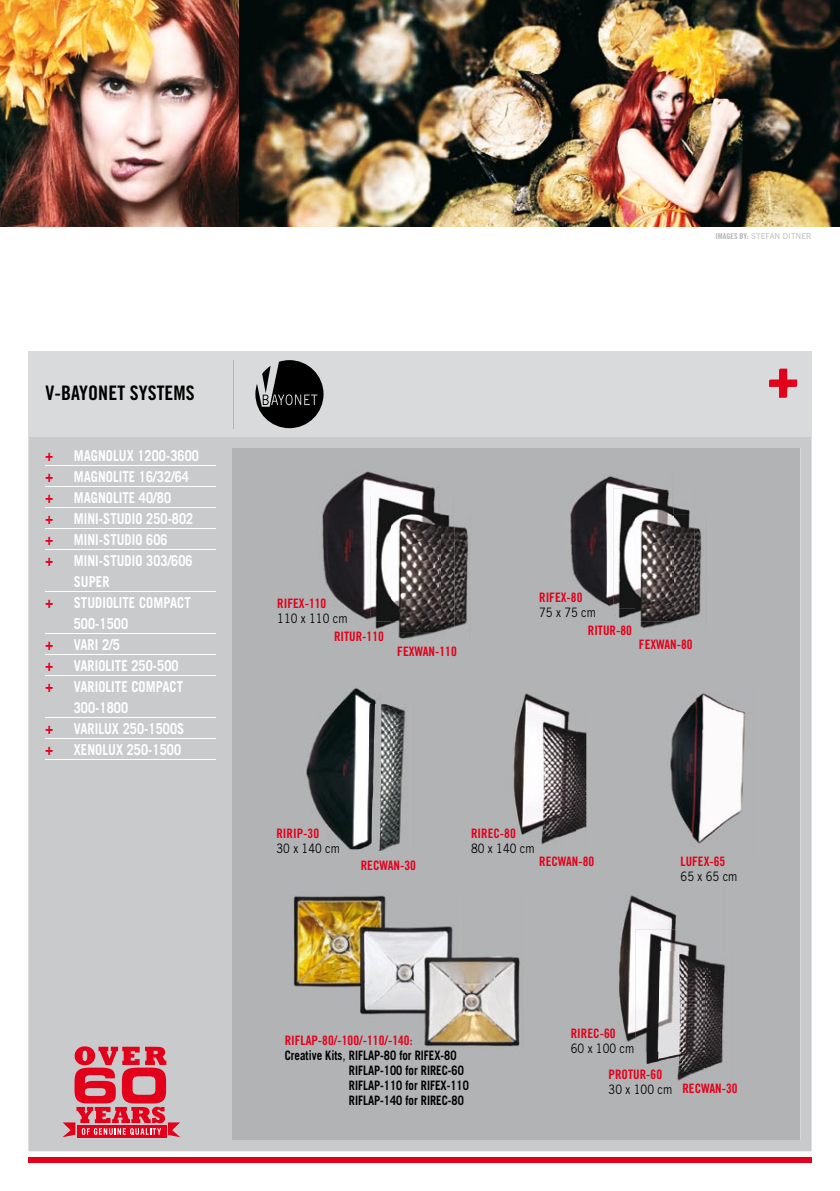
<style>
.page{position:relative;width:840px;height:1191px;background:#fff}
.page>*{position:absolute;margin:0;border:0;box-sizing:border-box;transform-origin:0 0}
.t1{font:20px "Trade Gothic LT Bold Cond Twenty";letter-spacing:.005em;color:#000}
.t2{font:700 15px/21px "Trade Gothic LT";letter-spacing:.005em;color:#fff;scale:.85 1}
.t3{font:700 15px "Trade Gothic LT";color:#e2001a;scale:.85 1}
.t4{font:13px "Trade Gothic LT Bold Cond Twenty";color:#e2001a}
.t5{font:700 13px/15px "Trade Gothic LT";color:#000;scale:.85 1}
.t6{font:13px "Trade Gothic LT";color:#000;scale:.85 1}
.t7{font:8px "Trade Gothic LT";letter-spacing:.005em;color:#b1b3b4}
.s1{font-family:"Trade Gothic LT Bold Cond Twenty"}
.s2{font-weight:400}
</style>
<div class="page">
<img style="left:0;top:0;width:839px;height:227px">
<div style="left:28px;top:437px;width:783px;height:714px;background:#c9cacc"></div>
<div style="left:28px;top:352px;width:783px;height:85px;background:#d9dadb"></div>
<div style="left:232px;top:448px;width:567px;height:692px;background:#b1b3b4"></div>
<div style="left:28px;top:1157px;width:783px;height:5px;background:#e2001e"></div>
<svg style="left:769px;top:369px;width:27px;height:29px"></svg>
<svg style="left:255px;top:360px;width:68px;height:68px"></svg>
<img style="left:291px;top:891px;width:229px;height:156px">
<img style="left:670px;top:693px;width:76px;height:151px">
<img style="left:619px;top:895px;width:58px;height:147px">
<img style="left:635px;top:929px;width:62px;height:135px">
<img style="left:659px;top:965px;width:67px;height:116px">
<img style="left:659px;top:951px;width:65px;height:100px">
<img style="left:322px;top:471px;width:114px;height:149px">
<img style="left:370px;top:496px;width:70px;height:125px">
<img style="left:398px;top:526px;width:70px;height:113px">
<img style="left:391px;top:515px;width:63px;height:117px">
<img style="left:391px;top:515px;width:49px;height:106px">
<img style="left:570px;top:476px;width:85px;height:131px">
<img style="left:618px;top:506px;width:72px;height:112px">
<img style="left:613px;top:488px;width:60px;height:120px">
<img style="left:640px;top:527px;width:62px;height:102px">
<img style="left:634px;top:514px;width:60px;height:107px">
<img style="left:634px;top:514px;width:39px;height:94px">
<img style="left:513px;top:693px;width:57px;height:142px">
<img style="left:541px;top:731px;width:45px;height:114px">
<img style="left:538px;top:715px;width:37px;height:121px">
<img style="left:306px;top:688px;width:70px;height:161px">
<img style="left:379px;top:704px;width:27px;height:146px">
<img style="left:369px;top:704px;width:11px;height:145px">
<hr style="left:232px;top:360px;width:1px;height:68px;background:#b1b3b4">
<svg style="left:62px;top:1046px;width:118px;height:91px;background:#d66876"></svg>
<hr style="left:45px;top:465px;width:170px;height:1px;background:#fff">
<hr style="left:45px;top:486px;width:170px;height:1px;background:#fff">
<hr style="left:45px;top:507px;width:170px;height:1px;background:#fff">
<hr style="left:45px;top:528px;width:170px;height:1px;background:#fff">
<hr style="left:45px;top:549px;width:170px;height:1px;background:#fff">
<hr style="left:45px;top:591px;width:170px;height:1px;background:#fff">
<hr style="left:45px;top:633px;width:170px;height:1px;background:#fff">
<hr style="left:45px;top:654px;width:170px;height:1px;background:#fff">
<hr style="left:45px;top:675px;width:170px;height:1px;background:#fff">
<hr style="left:45px;top:717px;width:170px;height:1px;background:#fff">
<hr style="left:45px;top:738px;width:170px;height:1px;background:#fff">
<hr style="left:45px;top:759px;width:170px;height:1px;background:#fff">
<h1 class="t1" style="left:45px;top:381px;width:151px">V-BAYONET SYSTEMS</h1>
<p class="t3" style="left:45px;top:446px;width:11px">+</p>
<p class="t2" style="left:74px;top:445px;width:149px">MAGNOLUX 1200-3600</p>
<p class="t3" style="left:45px;top:467px;width:11px">+</p>
<p class="t2" style="left:74px;top:466px;width:137px">MAGNOLITE 16/32/64</p>
<p class="t3" style="left:45px;top:488px;width:11px">+</p>
<p class="t2" style="left:74px;top:487px;width:116px">MAGNOLITE 40/80</p>
<p class="t3" style="left:45px;top:509px;width:11px">+</p>
<p class="t2" style="left:74px;top:508px;width:142px">MINI-STUDIO 250-802</p>
<p class="t3" style="left:45px;top:530px;width:11px">+</p>
<p class="t2" style="left:74px;top:529px;width:112px">MINI-STUDIO 606</p>
<p class="t3" style="left:45px;top:551px;width:11px">+</p>
<p class="t2" style="left:74px;top:550px;width:141px">MINI-STUDIO 303/606<br>SUPER</p>
<p class="t3" style="left:45px;top:593px;width:11px">+</p>
<p class="t2" style="left:74px;top:592px;width:139px">STUDIOLITE COMPACT<br>500-1500</p>
<p class="t3" style="left:45px;top:635px;width:11px">+</p>
<p class="t2" style="left:74px;top:634px;width:56px">VARI 2/5</p>
<p class="t3" style="left:45px;top:656px;width:11px">+</p>
<p class="t2" style="left:74px;top:655px;width:125px">VARIOLITE 250-500</p>
<p class="t3" style="left:45px;top:677px;width:11px">+</p>
<p class="t2" style="left:74px;top:676px;width:130px">VARIOLITE COMPACT<br>300-1800</p>
<p class="t3" style="left:45px;top:719px;width:11px">+</p>
<p class="t2" style="left:74px;top:718px;width:131px">VARILUX 250-1500S</p>
<p class="t3" style="left:45px;top:740px;width:11px">+</p>
<p class="t2" style="left:74px;top:739px;width:128px">XENOLUX 250-1500</p>
<p class="t7" style="left:715px;top:231px;width:97px"><span class="s1">IMAGES BY:</span> STEFAN DITNER</p>
<p class="t4" style="left:277px;top:595px;width:51px">RIFEX-110</p>
<p class="t6" style="left:277px;top:610px;width:84px">110 x 110 cm</p>
<p class="t4" style="left:334px;top:628px;width:51px">RITUR-110</p>
<p class="t4" style="left:397px;top:643px;width:61px">FEXWAN-110</p>
<p class="t4" style="left:539px;top:589px;width:45px">RIFEX-80</p>
<p class="t6" style="left:539px;top:604px;width:68px">75 x 75 cm</p>
<p class="t4" style="left:587px;top:622px;width:46px">RITUR-80</p>
<p class="t4" style="left:638px;top:637px;width:55px">FEXWAN-80</p>
<p class="t4" style="left:276px;top:825px;width:44px">RIRIP-30</p>
<p class="t6" style="left:276px;top:840px;width:76px">30 x 140 cm</p>
<p class="t4" style="left:360px;top:857px;width:57px">RECWAN-30</p>
<p class="t4" style="left:471px;top:825px;width:46px">RIREC-80</p>
<p class="t6" style="left:471px;top:840px;width:76px">80 x 140 cm</p>
<p class="t4" style="left:539px;top:854px;width:57px">RECWAN-80</p>
<p class="t4" style="left:680px;top:853px;width:46px">LUFEX-65</p>
<p class="t6" style="left:680px;top:869px;width:68px">65 x 65 cm</p>
<p class="t4" style="left:284px;top:1032px;width:129px">RIFLAP-80/-100/-110/-140:</p>
<p class="t5" style="left:349px;top:1047px;width:142px;text-indent:-64px">Creative Kits<span class="s2">,</span> RIFLAP-80 for RIFEX-80<br>RIFLAP-100 for RIREC-60<br>RIFLAP-110 for RIFEX-110<br>RIFLAP-140 for RIREC-80</p>
<p class="t4" style="left:570px;top:1025px;width:46px">RIREC-60</p>
<p class="t6" style="left:570px;top:1040px;width:76px">60 x 100 cm</p>
<p class="t4" style="left:608px;top:1066px;width:55px">PROTUR-60</p>
<p class="t6" style="left:608px;top:1081px;width:76px">30 x 100 cm</p>
<p class="t4" style="left:682px;top:1080px;width:57px">RECWAN-30</p>
</div>
